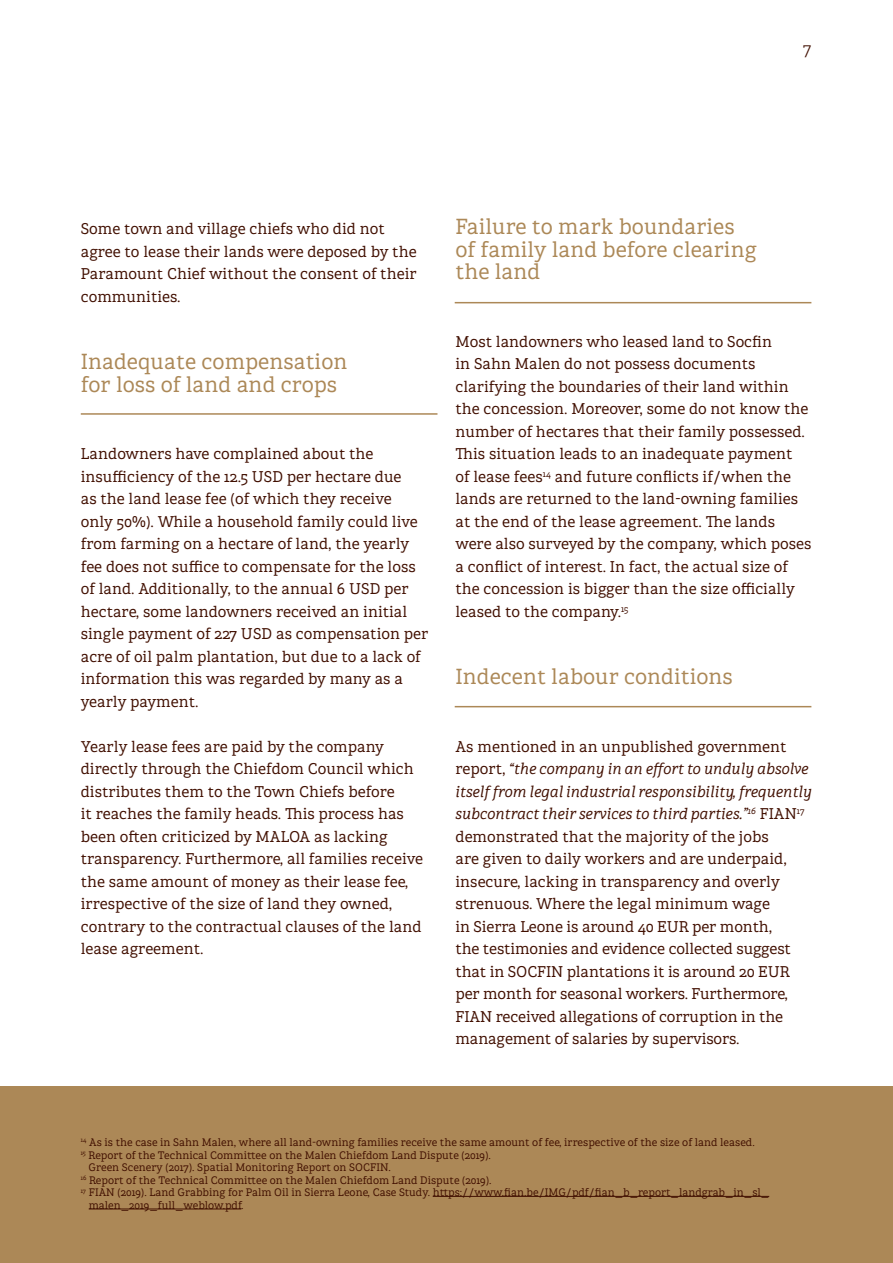
<style>
.page{position:relative;width:893px;height:1263px;background:#fff}
.page>*{position:absolute;margin:0;border:0;box-sizing:border-box;transform-origin:0 0}
.t1{font:21px/22.5px "Brava Slab";color:#ac8857}
.t2{font:300 16.5px "Brava Slab";color:#410f00}
.t3{font:15px/22.5px "Brava Slab";color:#410f00}
.t4{font:10.5px/12.6px "Brava Slab";color:#410f00}
.s1{font-style:italic}
</style>
<div class="page">
<div style="left:0;top:1086px;width:893px;height:177px;background:#ac8857"></div>
<hr style="left:433px;top:1196px;width:336px;height:1px;background:#410f00">
<hr style="left:89px;top:1209px;width:152px;height:1px;background:#410f00">
<hr style="left:81px;top:413px;width:356px;height:2px;background:#ac8857">
<hr style="left:455px;top:302px;width:356px;height:1px;background:#ac8857">
<hr style="left:455px;top:706px;width:356px;height:1px;background:#ac8857">
<p class="t2" style="left:803px;top:37px;width:10px">7</p>
<p class="t3" style="left:81px;top:217px;width:337px">Some town and village chiefs who did not agree to lease their lands were deposed by the Paramount Chief without the consent of their communities.</p>
<p class="t1" style="left:81px;top:350px;width:268px">Inadequate compensation for loss of land and crops</p>
<p class="t3" style="left:81px;top:442px;width:349px">Landowners have complained about the insufficiency of the 12.5 USD per hectare due<br>as the land lease fee (of which they receive<br>only 50%). While a household family could live from farming on a hectare of land, the yearly fee does not suffice to compensate for the loss of land. Additionally, to the annual 6 USD per hectare, some landowners received an initial single payment of 227 USD as compensation per acre of oil palm plantation, but due to a lack of information this was regarded by many as a yearly payment.</p>
<p class="t3" style="left:81px;top:734px;width:344px">Yearly lease fees are paid by the company directly through the Chiefdom Council which distributes them to the Town Chiefs before<br>it reaches the family heads. This process has been often criticized by MALOA as lacking transparency. Furthermore, all families receive the same amount of money as their lease fee, irrespective of the size of land they owned, contrary to the contractual clauses of the land lease agreement.</p>
<p class="t1" style="left:455px;top:215px;width:303px">Failure to mark boundaries of family land before clearing the land</p>
<p class="t3" style="left:455px;top:329px;width:358px">Most landowners who leased land to Socfin<br>in Sahn Malen do not possess documents clarifying the boundaries of their land within the concession. Moreover, some do not know the number of hectares that their family possessed.<br>This situation leads to an inadequate payment<br>of lease fees<sup>14</sup> and future conflicts if/when the lands are returned to the land-owning families at the end of the lease agreement. The lands were also surveyed by the company, which poses a conflict of interest. In fact, the actual size of the concession is bigger than the size officially leased to the company.<sup>15</sup></p>
<p class="t1" style="left:455px;top:665px;width:279px">Indecent labour conditions</p>
<p class="t3" style="left:455px;top:734px;width:358px">As mentioned in an unpublished government report, <span class="s1">“the company in an effort to unduly absolve itself from legal industrial responsibility, frequently subcontract their services to third parties.”</span><sup>16</sup> FIAN<sup>17 </sup>demonstrated that the majority of the jobs<br>are given to daily workers and are underpaid, insecure, lacking in transparency and overly strenuous. Where the legal minimum wage<br>in Sierra Leone is around 40 EUR per month,<br>the testimonies and evidence collected suggest that in SOCFIN plantations it is around 20 EUR per month for seasonal workers. Furthermore, FIAN received allegations of corruption in the management of salaries by supervisors.</p>
<p class="t4" style="left:81px;top:1135px;width:675px"><sup>14</sup> As is the case in Sahn Malen, where all land-owning families receive the same amount of fee, irrespective of the size of land leased.</p>
<p class="t4" style="left:89px;top:1148px;width:404px;text-indent:-8px"><sup>15</sup> Report of the Technical Committee on the Malen Chiefdom Land Dispute (2019).<br>Green Scenery (2017). Spatial Monitoring Report on SOCFIN.</p>
<p class="t4" style="left:81px;top:1173px;width:412px"><sup>16</sup> Report of the Technical Committee on the Malen Chiefdom Land Dispute (2019).</p>
<p class="t4" style="left:89px;top:1186px;width:682px;text-indent:-8px"><sup>17</sup> FIAN (2019). Land Grabbing for Palm Oil in Sierra Leone, Case Study. https://www.fian.be/IMG/pdf/fian_b_report_landgrab_in_sl_ malen_2019_full_weblow.pdf.</p>
</div>
